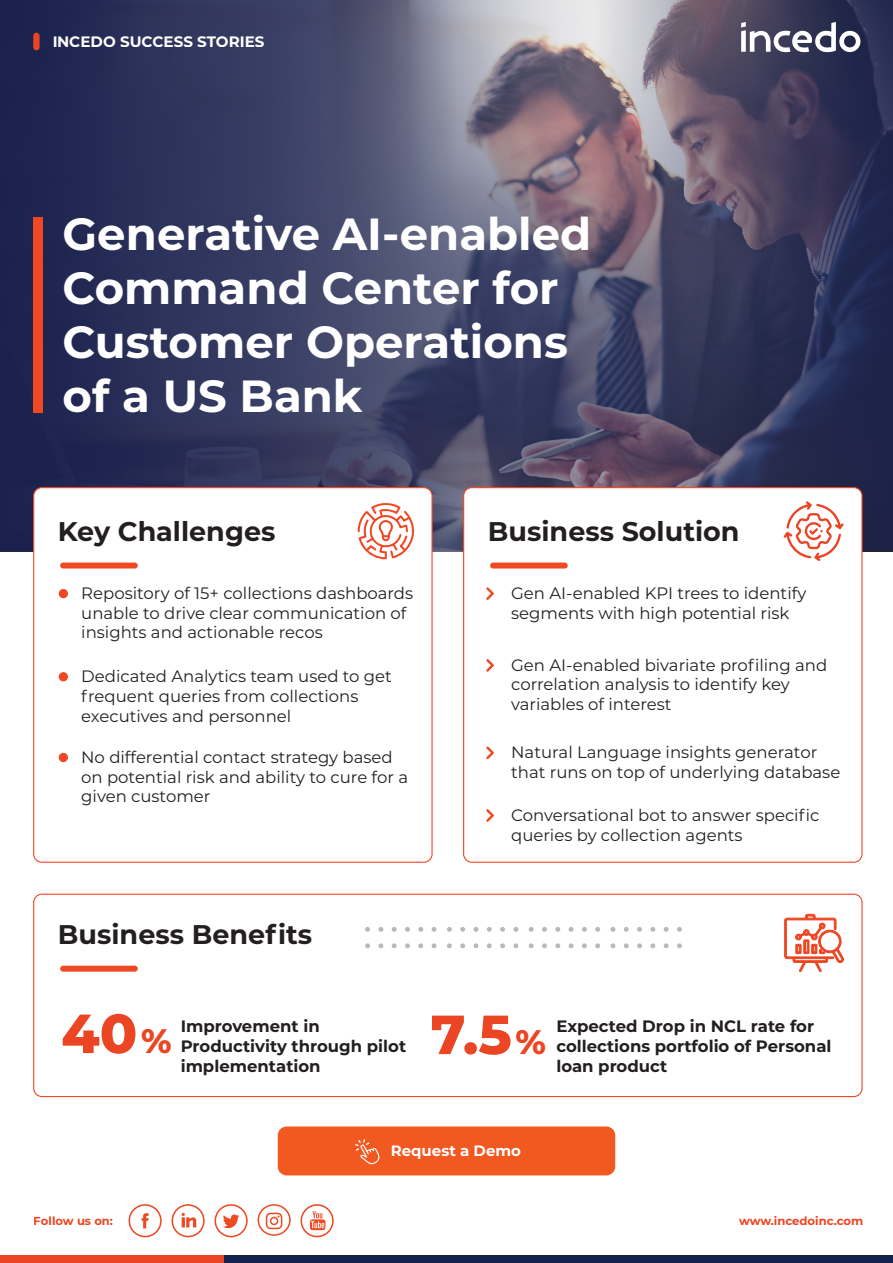
<style>
.page{position:relative;width:893px;height:1263px;background:#fff}
.page>*{position:absolute;margin:0;border:0;box-sizing:border-box;transform-origin:0 0}
.t1{font:800 54.9px "Montserrat";color:#eb4523}
.t2{font:700 45px/54px "Montserrat";color:#fff}
.t3{font:800 34.05px "Montserrat";color:#eb4523}
.t4{font:700 27px "Montserrat";color:#231f20}
.t5{font:16.5px/19.8px "Montserrat";color:#231f20}
.t6{font:700 16.5px/19.8px "Montserrat";color:#231f20}
.t7{font:700 15.15px "Montserrat";color:#fff}
.t8{font:700 15px "Montserrat";color:#fff}
.t9{font:700 11.55px "Montserrat";color:#ec4523}
.s1{font-size:34.05px}
</style>
<div class="page">
<svg style="left:0;top:0;width:490px;height:551px;background:#3b4064"></svg>
<svg style="left:490px;top:0;width:403px;height:551px;background:#524e69"></svg>
<svg style="left:741px;top:22px;width:119px;height:30px"></svg>
<div style="left:34px;top:488px;width:398px;height:374px;background:#fff;border-radius:8px"></div>
<div style="left:33px;top:487px;width:400px;height:376px;border:1px solid #ef4822;border-radius:8px"></div>
<div style="left:60px;top:562px;width:78px;height:6px;background:#ef4822;border-radius:3px"></div>
<div style="left:33px;top:894px;width:830px;height:203px;border:1px solid #ef4822;border-radius:8px"></div>
<div style="left:60px;top:966px;width:78px;height:6px;background:#ef4822;border-radius:3px"></div>
<svg style="left:358px;top:503px;width:56px;height:56px"></svg>
<div style="left:464px;top:488px;width:398px;height:374px;background:#fff;border-radius:8px"></div>
<div style="left:463px;top:487px;width:399px;height:376px;border:1px solid #ef4822;border-radius:8px"></div>
<div style="left:490px;top:562px;width:78px;height:6px;background:#ef4822;border-radius:3px"></div>
<svg style="left:784px;top:501px;width:59px;height:60px"></svg>
<svg style="left:365px;top:927px;width:5px;height:5px"></svg>
<svg style="left:365px;top:943px;width:5px;height:5px"></svg>
<svg style="left:378px;top:927px;width:5px;height:5px"></svg>
<svg style="left:378px;top:943px;width:5px;height:5px"></svg>
<svg style="left:392px;top:927px;width:5px;height:5px"></svg>
<svg style="left:392px;top:943px;width:5px;height:5px"></svg>
<svg style="left:405px;top:927px;width:5px;height:5px"></svg>
<svg style="left:405px;top:943px;width:5px;height:5px"></svg>
<svg style="left:418px;top:927px;width:5px;height:5px"></svg>
<svg style="left:418px;top:943px;width:5px;height:5px"></svg>
<svg style="left:432px;top:927px;width:5px;height:5px"></svg>
<svg style="left:432px;top:943px;width:5px;height:5px"></svg>
<svg style="left:447px;top:927px;width:5px;height:5px"></svg>
<svg style="left:447px;top:943px;width:5px;height:5px"></svg>
<svg style="left:460px;top:927px;width:5px;height:5px"></svg>
<svg style="left:460px;top:943px;width:5px;height:5px"></svg>
<svg style="left:473px;top:927px;width:5px;height:5px"></svg>
<svg style="left:473px;top:943px;width:5px;height:5px"></svg>
<svg style="left:487px;top:927px;width:5px;height:5px"></svg>
<svg style="left:487px;top:943px;width:5px;height:5px"></svg>
<svg style="left:500px;top:927px;width:5px;height:5px"></svg>
<svg style="left:500px;top:943px;width:5px;height:5px"></svg>
<svg style="left:513px;top:927px;width:5px;height:5px"></svg>
<svg style="left:513px;top:943px;width:5px;height:5px"></svg>
<svg style="left:529px;top:927px;width:5px;height:5px"></svg>
<svg style="left:529px;top:943px;width:5px;height:5px"></svg>
<svg style="left:542px;top:927px;width:5px;height:5px"></svg>
<svg style="left:542px;top:943px;width:5px;height:5px"></svg>
<svg style="left:555px;top:927px;width:5px;height:5px"></svg>
<svg style="left:555px;top:943px;width:5px;height:5px"></svg>
<svg style="left:569px;top:927px;width:4px;height:5px"></svg>
<svg style="left:569px;top:943px;width:4px;height:5px"></svg>
<svg style="left:582px;top:927px;width:5px;height:5px"></svg>
<svg style="left:582px;top:943px;width:5px;height:5px"></svg>
<svg style="left:595px;top:927px;width:5px;height:5px"></svg>
<svg style="left:595px;top:943px;width:5px;height:5px"></svg>
<svg style="left:610px;top:927px;width:5px;height:5px"></svg>
<svg style="left:610px;top:943px;width:5px;height:5px"></svg>
<svg style="left:624px;top:927px;width:5px;height:5px"></svg>
<svg style="left:624px;top:943px;width:5px;height:5px"></svg>
<svg style="left:637px;top:927px;width:5px;height:5px"></svg>
<svg style="left:637px;top:943px;width:5px;height:5px"></svg>
<svg style="left:650px;top:927px;width:5px;height:5px"></svg>
<svg style="left:650px;top:943px;width:5px;height:5px"></svg>
<svg style="left:664px;top:927px;width:5px;height:5px"></svg>
<svg style="left:664px;top:943px;width:5px;height:5px"></svg>
<svg style="left:677px;top:927px;width:5px;height:5px"></svg>
<svg style="left:677px;top:943px;width:5px;height:5px"></svg>
<svg style="left:784px;top:913px;width:60px;height:59px"></svg>
<div style="left:0;top:1255px;width:225px;height:8px;background:#ec4523"></div>
<div style="left:225px;top:1255px;width:668px;height:8px;background:#16214e"></div>
<svg style="left:129px;top:1204px;width:33px;height:33px"></svg>
<svg style="left:171px;top:1204px;width:34px;height:33px"></svg>
<svg style="left:215px;top:1204px;width:33px;height:33px"></svg>
<svg style="left:258px;top:1204px;width:33px;height:32px"></svg>
<svg style="left:301px;top:1204px;width:33px;height:33px"></svg>
<div style="left:33px;top:33px;width:7px;height:17px;background:#eb4423;border-radius:3px"></div>
<div style="left:59px;top:589px;width:9px;height:9px;background:#ef4822;border-radius:50%"></div>
<div style="left:59px;top:672px;width:9px;height:9px;background:#ef4822;border-radius:50%"></div>
<div style="left:59px;top:753px;width:9px;height:9px;background:#ef4822;border-radius:50%"></div>
<svg style="left:486px;top:587px;width:8px;height:13px"></svg>
<svg style="left:486px;top:659px;width:8px;height:13px"></svg>
<svg style="left:486px;top:747px;width:8px;height:13px"></svg>
<div style="left:34px;top:217px;width:9px;height:196px;background:#ef4822"></div>
<div style="left:278px;top:1126px;width:337px;height:49px;background:#f15921;border-radius:9px"></div>
<svg style="left:355px;top:1139px;width:25px;height:25px"></svg>
<svg style="left:486px;top:809px;width:8px;height:13px"></svg>
<p class="t7" style="left:52px;top:30px;width:214px">INCEDO SUCCESS STORIES</p>
<h2 class="t2" style="left:63px;top:205px;width:530px">Generative AI-enabled<br>Command Center for<br>Customer Operations of a US Bank</h2>
<h3 class="t4" style="left:58px;top:512px;width:219px">Key Challenges</h3>
<p class="t5" style="left:81px;top:582px;width:333px">Repository of 15+ collections dashboards unable to drive clear communication of insights and actionable recos</p>
<p class="t5" style="left:81px;top:666px;width:312px">Dedicated Analytics team used to get frequent queries from collections executives and personnel</p>
<p class="t5" style="left:81px;top:746px;width:328px">No differential contact strategy based on potential risk and ability to cure for a given customer</p>
<h3 class="t4" style="left:58px;top:915px;width:256px">Business Benefits</h3>
<h3 class="t4" style="left:488px;top:512px;width:253px">Business Solution</h3>
<p class="t5" style="left:511px;top:582px;width:297px">Gen AI-enabled KPI trees to identify segments with high potential risk</p>
<p class="t5" style="left:511px;top:654px;width:317px">Gen AI-enabled bivariate profiling and correlation analysis to identify key variables of interest</p>
<p class="t5" style="left:511px;top:742px;width:331px">Natural Language insights generator that runs on top of underlying database</p>
<p class="t5" style="left:511px;top:804px;width:310px">Conversational bot to answer specific queries by collection agents</p>
<h1 class="t1" style="left:61px;top:993px;width:78px">40</h1>
<h1 class="t1" style="left:431px;top:994px;width:117px">7.5<span class="s1">%</span></h1>
<h3 class="t3" style="left:141px;top:1016px;width:32px">%</h3>
<p class="t6" style="left:556px;top:1016px;width:277px">Expected Drop in NCL rate for collections portfolio of Personal loan product</p>
<p class="t6" style="left:181px;top:1016px;width:227px">Improvement in<br>Productivity through pilot</p>
<p class="t6" style="left:181px;top:1055px;width:141px">implementation</p>
<p class="t8" style="left:391px;top:1139px;width:132px">Request a Demo</p>
<p class="t9" style="left:34px;top:1213px;width:81px">Follow us on:</p>
<p class="t9" style="left:739px;top:1213px;width:126px">www.incedoinc.com</p>
</div>
